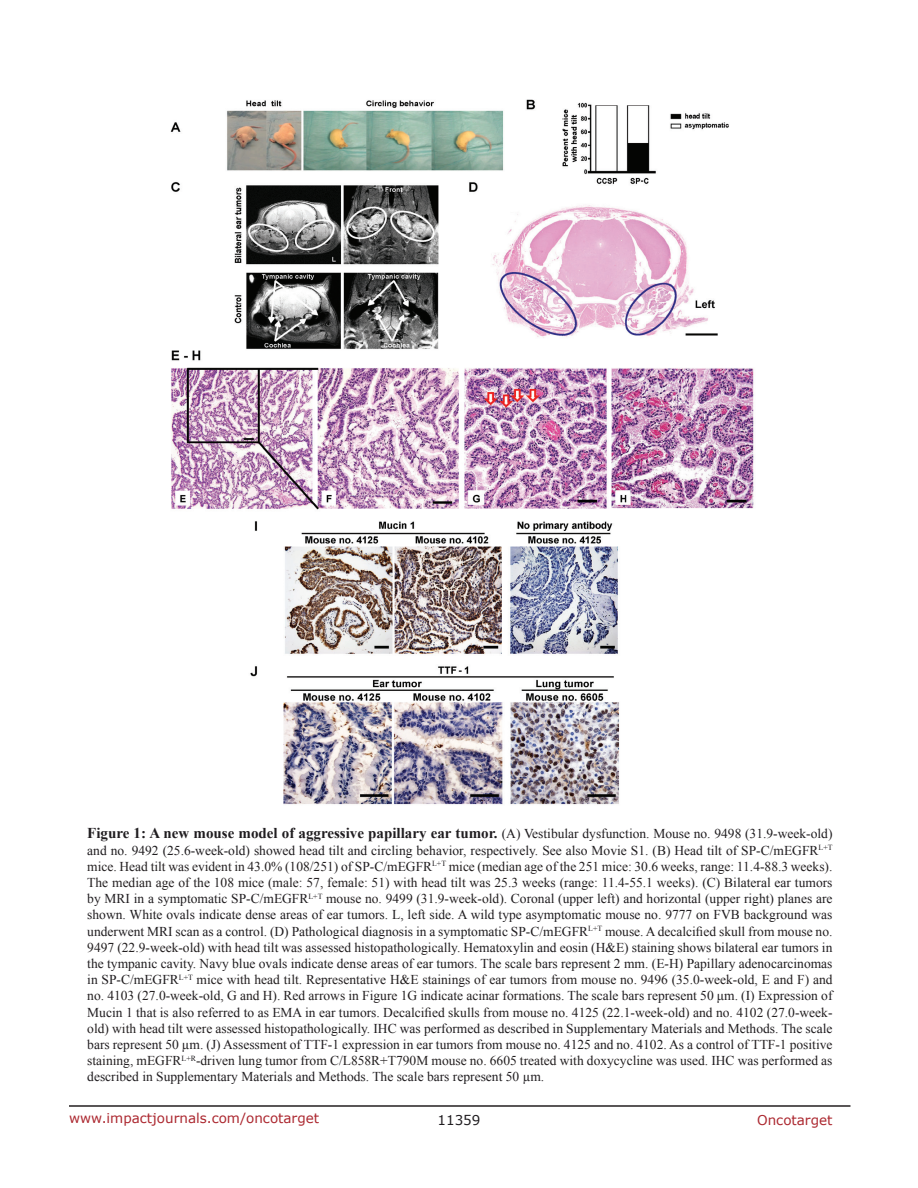
<style>
.page{position:relative;width:918px;height:1188px;background:#fff}
.page>*{position:absolute;margin:0;border:0;box-sizing:border-box;transform-origin:0 0}
.t1{font:700 15px "Times New Roman";color:#201d20}
.t2{font:13.5px/16.2px "Times New Roman";color:#201d20;text-align:justify}
.t3{font:13.5px "Verdana";color:#ac2830}
.t4{font:13.5px "Verdana";color:#201d20}
.s1{font-weight:400;font-size:13.5px}
.s2{color:#231f20}
</style>
<div class="page">
<hr style="left:69px;top:1105px;width:781px;height:2px;background:#231f20">
<img style="left:170px;top:99px;width:584px;height:706px">
<p class="t1" style="left:87px;top:823px;width:747px">Figure 1: A new mouse model of aggressive papillary ear tumor. <span class="s1">(A) Vestibular dysfunction. Mouse no. 9498 (31.9-week-old)</span></p>
<p class="t2" style="left:87px;top:842px;width:747px">and no. 9492 (25.6-week-old) showed head tilt and circling behavior, respectively. See also Movie S1. (B) Head tilt of SP-C/mEGFR<sup>L+T </sup><span class="s2">mice. Head tilt was evident in 43.0% (108/251)</span> of SP-C/mEGFR<sup>L+T</sup> <span class="s2">mice (median age of the 251 mice: 30.6 weeks, range: 11.4-88.3 weeks).<br>The median age of the 108 mice (male: 57, female: 51) with head tilt was 25.3 weeks (range: 11.4-55.1 weeks).</span> (C) Bilateral ear tumors by MRI in a symptomatic SP-C/mEGFR<sup>L+T</sup> <span class="s2">mouse no. 9499 (31.9-week-old).</span> Coronal (upper left) and horizontal (upper right) planes are shown. White ovals indicate dense areas of ear tumors. L, left side. A wild type asymptomatic mouse no. 9777 on FVB background was underwent MRI scan as a control. (D) Pathological diagnosis in a symptomatic SP-C/mEGFR<sup>L+T</sup> <span class="s2">mouse. A decalcified skull from mouse no.<br>9497 (22.9-week-old) with head tilt was assessed histopathologically.</span> Hematoxylin and eosin (H&amp;E) staining shows bilateral ear tumors in the tympanic cavity. Navy blue ovals indicate dense areas of ear tumors. The scale bars represent 2 mm. (E-H) Papillary adenocarcinomas in SP-C/mEGFR<sup>L+T</sup> <span class="s2">mice with head tilt. Representative H&amp;E stainings of ear tumors from mouse no. 9496 (35.0-week-old, E and F) and no. 4103 (27.0-week-old, G and H). Red arrows in Figure 1G indicate acinar formations.</span> The scale bars represent 50 μm. (I) Expression of Mucin 1 that is also referred to as EMA in ear tumors. <span class="s2">Decalcified skulls from mouse no. 4125 (22.1-week-old) and no. 4102 (27.0-week&shy;old) with head tilt were assessed histopathologically.</span> IHC was performed as described in Supplementary Materials and Methods. The scale bars represent 50 µm. (J) Assessment of TTF-1 expression in ear tumors from mouse no. 4125 and no. 4102. As a control <span class="s2">of TTF-1 positive staining</span>, <span class="s2">mEGFR</span><sup>L+R</sup><span class="s2">-driven lung tumor from</span> C/<span class="s2">L858R+T790M mouse no. 6605 treated with doxycycline was used.</span> IHC was performed as described in Supplementary Materials and Methods. The scale bars represent 50 µm.</p>
<p class="t3" style="left:69px;top:1109px;width:252px">www.impactjournals.com/oncotarget</p>
<p class="t4" style="left:438px;top:1111px;width:44px">11359</p>
<p class="t3" style="left:757px;top:1111px;width:77px">Oncotarget</p>
</div>
